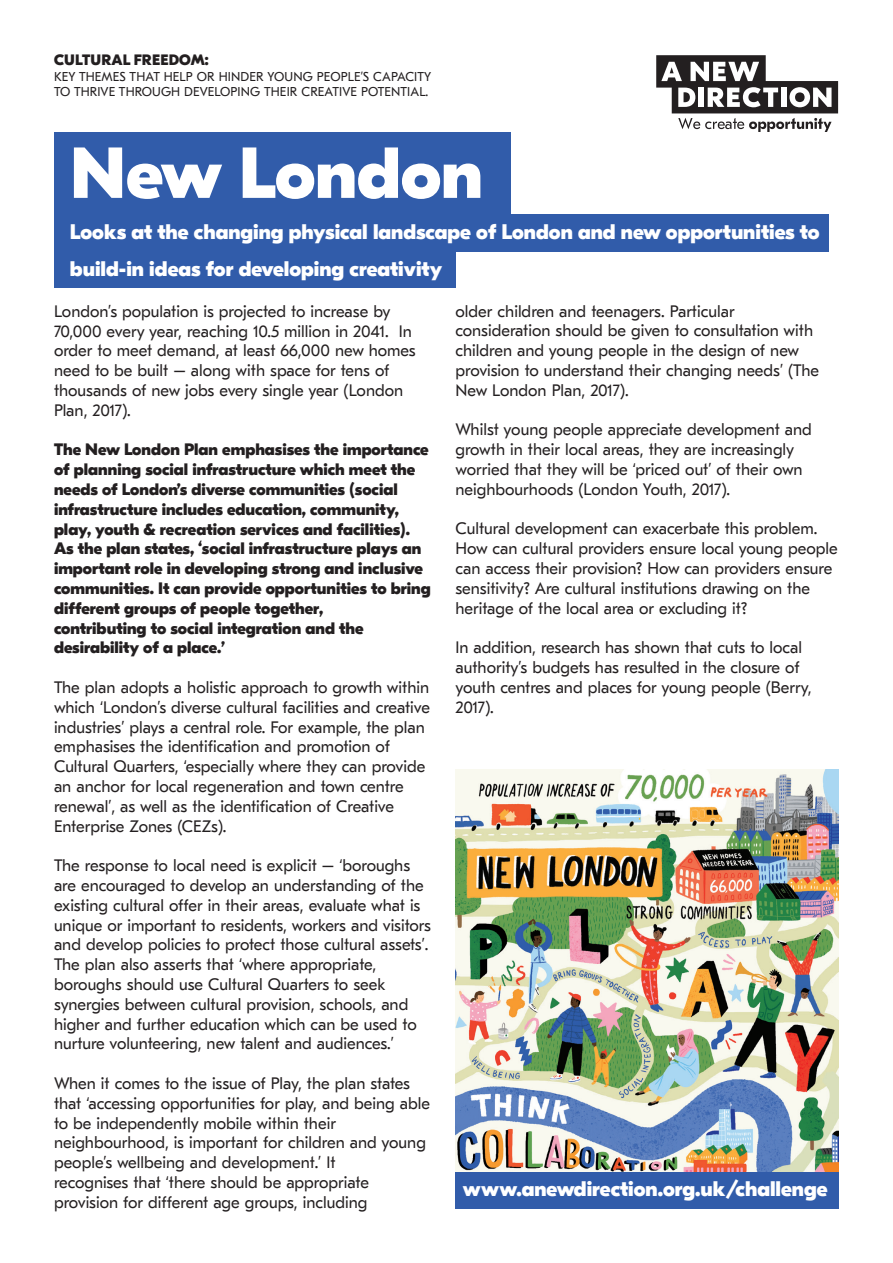
<style>
.page{position:relative;width:893px;height:1263px;background:#fff}
.page>*{position:absolute;margin:0;border:0;box-sizing:border-box;transform-origin:0 0}
.t1{font:800 72px "GT Eesti Display";color:#fff}
.t2{font:800 21px "GT Eesti Display";color:#fff}
.t3{font:16.5px/19.8px "GT Eesti Text";color:#231f20}
.t4{font:800 16.5px/19.8px "GT Eesti Display";color:#231f20}
.t5{font:800 15px "GT Eesti Display";letter-spacing:.01em;color:#231f20}
.t6{font:12.75px "GT Eesti Text";letter-spacing:.01em;color:#231f20}
</style>
<div class="page">
<div style="left:54px;top:132px;width:456px;height:82px;background:#315caa"></div>
<img style="left:455px;top:770px;width:384px;height:403px">
<div style="left:455px;top:1173px;width:384px;height:36px;background:#315caa"></div>
<div style="left:54px;top:214px;width:774px;height:37px;background:#315caa"></div>
<div style="left:54px;top:250px;width:401px;height:37px;background:#315caa"></div>
<svg style="left:656px;top:55px;width:182px;height:77px"></svg>
<p class="t5" style="left:54px;top:52px;width:156px">CULTURAL FREEDOM:</p>
<p class="t6" style="left:54px;top:69px;width:379px">KEY THEMES THAT HELP OR HINDER YOUNG PEOPLE’S CAPACITY</p>
<p class="t6" style="left:54px;top:84px;width:376px">TO THRIVE THROUGH DEVELOPING THEIR CREATIVE POTENTIAL.</p>
<p class="t1" style="left:70px;top:133px;width:414px">New London</p>
<p class="t2" style="left:70px;top:220px;width:751px">Looks at the changing physical landscape of London and new opportunities to</p>
<p class="t2" style="left:70px;top:257px;width:374px">build-in ideas for developing creativity</p>
<p class="t3" style="left:54px;top:301px;width:363px">London’s population is projected to increase by 70,000 every year, reaching 10.5 million in 2041. In order to meet demand, at least 66,000 new homes need to be built – along with space for tens of thousands of new jobs every single year (London Plan, 2017).</p>
<p class="t4" style="left:54px;top:440px;width:378px">The New London Plan emphasises the importance of planning social infrastructure which meet the needs of London’s diverse communities (social infrastructure includes education, community, play, youth &amp; recreation services and facilities).<br>As the plan states, ‘social infrastructure plays an important role in developing strong and inclusive communities. It can provide opportunities to bring different groups of people together,<br>contributing to social integration and the desirability of a place.’</p>
<p class="t3" style="left:54px;top:678px;width:378px">The plan adopts a holistic approach to growth within which ‘London’s diverse cultural facilities and creative industries’ plays a central role. For example, the plan emphasises the identification and promotion of Cultural Quarters, ‘especially where they can provide an anchor for local regeneration and town centre renewal’, as well as the identification of Creative Enterprise Zones (CEZs).</p>
<p class="t3" style="left:54px;top:856px;width:379px">The response to local need is explicit – ‘boroughs are encouraged to develop an understanding of the existing cultural offer in their areas, evaluate what is unique or important to residents, workers and visitors and develop policies to protect those cultural assets’.<br>The plan also asserts that ‘where appropriate, boroughs should use Cultural Quarters to seek synergies between cultural provision, schools, and higher and further education which can be used to nurture volunteering, new talent and audiences.’</p>
<p class="t3" style="left:54px;top:1074px;width:378px">When it comes to the issue of Play, the plan states that ‘accessing opportunities for play, and being able to be independently mobile within their neighbourhood, is important for children and young people’s wellbeing and development.’ It<br>recognises that ‘there should be appropriate</p>
<p class="t3" style="left:54px;top:1192px;width:315px">provision for different age groups, including</p>
<p class="t3" style="left:455px;top:301px;width:365px">older children and teenagers. Particular consideration should be given to consultation with children and young people in the design of new provision to understand their changing needs’ (The New London Plan, 2017).</p>
<p class="t3" style="left:455px;top:420px;width:358px">Whilst young people appreciate development and growth in their local areas, they are increasingly worried that they will be ‘priced out’ of their own neighbourhoods (London Youth, 2017).</p>
<p class="t3" style="left:455px;top:519px;width:384px">Cultural development can exacerbate this problem.<br>How can cultural providers ensure local young people can access their provision? How can providers ensure sensitivity? Are cultural institutions drawing on the heritage of the local area or excluding it?</p>
<p class="t3" style="left:455px;top:638px;width:358px">In addition, research has shown that cuts to local authority’s budgets has resulted in the closure of youth centres and places for young people (Berry, 2017).</p>
<p class="t2" style="left:463px;top:1177px;width:366px">www.anewdirection.org.uk/challenge</p>
</div>
